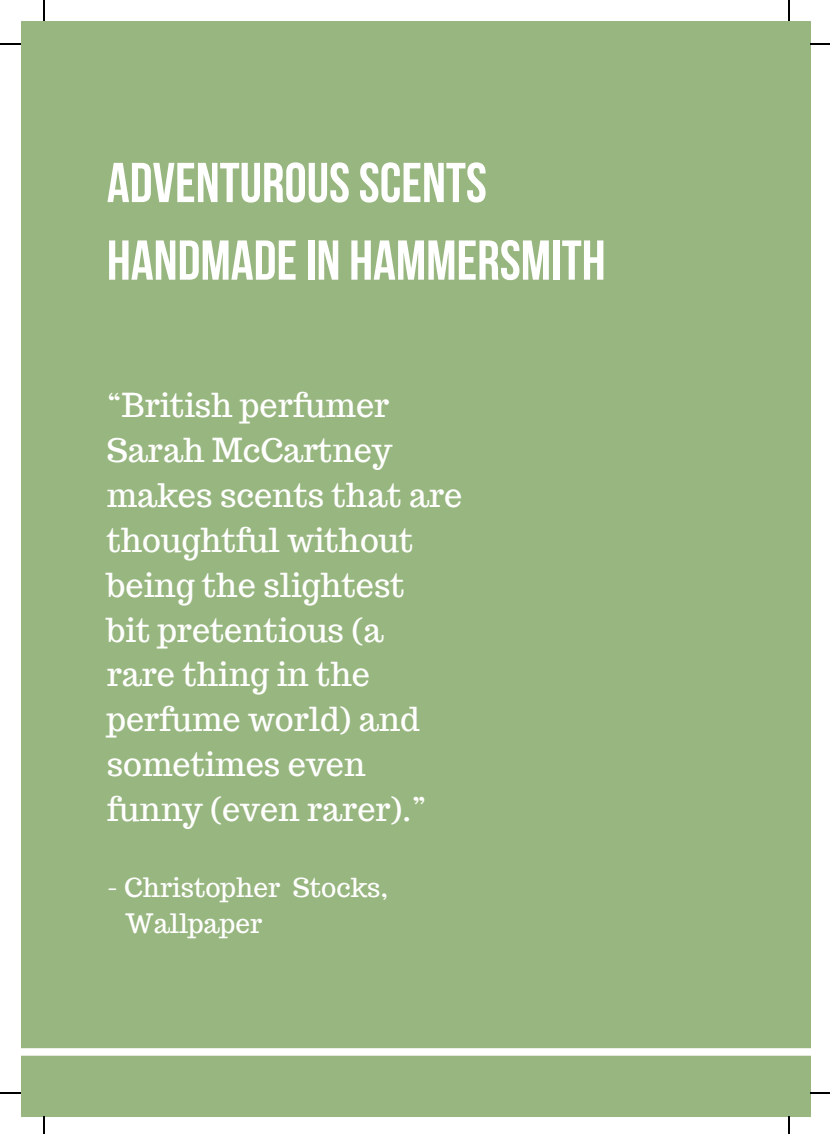
<style>
.page{position:relative;width:830px;height:1134px;background:#fff}
.page>*{position:absolute;margin:0;border:0;box-sizing:border-box;transform-origin:0 0}
.t1{font:700 56px/77.5px "Bebas Neue";color:#fff}
.t2{font:32.5px/44.8px "Trocchi";color:#fff}
.t3{font:26.25px "Trocchi";color:#fff}
</style>
<div class="page">
<div style="left:21px;top:21px;width:789px;height:1095px;background:#98b67f"></div>
<svg style="left:21px;top:1048px;width:789px;height:7px;background:#fcfcfb"></svg>
<hr style="left:43px;top:0;width:2px;height:21px;background:#000">
<hr style="left:0;top:43px;width:21px;height:2px;background:#000">
<svg style="left:788px;top:0;width:1px;height:21px"></svg>
<svg style="left:810px;top:43px;width:19px;height:2px"></svg>
<svg style="left:43px;top:1116px;width:2px;height:17px"></svg>
<hr style="left:0;top:1091px;width:21px;height:2px;background:#000">
<svg style="left:788px;top:1116px;width:1px;height:17px"></svg>
<svg style="left:810px;top:1091px;width:19px;height:2px"></svg>
<p class="t1" style="left:107px;top:149px;width:500px">ADVENTUROUS SCENTS<br>HANDMADE IN HAMMERSMITH</p>
<h1 class="t2" style="left:107px;top:383px;width:357px">“British perfumer<br>Sarah McCartney makes scents that are thoughtful without being the slightest<br>bit pretentious (a<br>rare thing in the perfume world) and sometimes even funny (even rarer).”</h1>
<h2 class="t3" style="left:107px;top:870px;width:283px">- Christopher Stocks,</h2>
<p class="t3" style="left:125px;top:906px;width:138px">Wallpaper</p>
</div>
